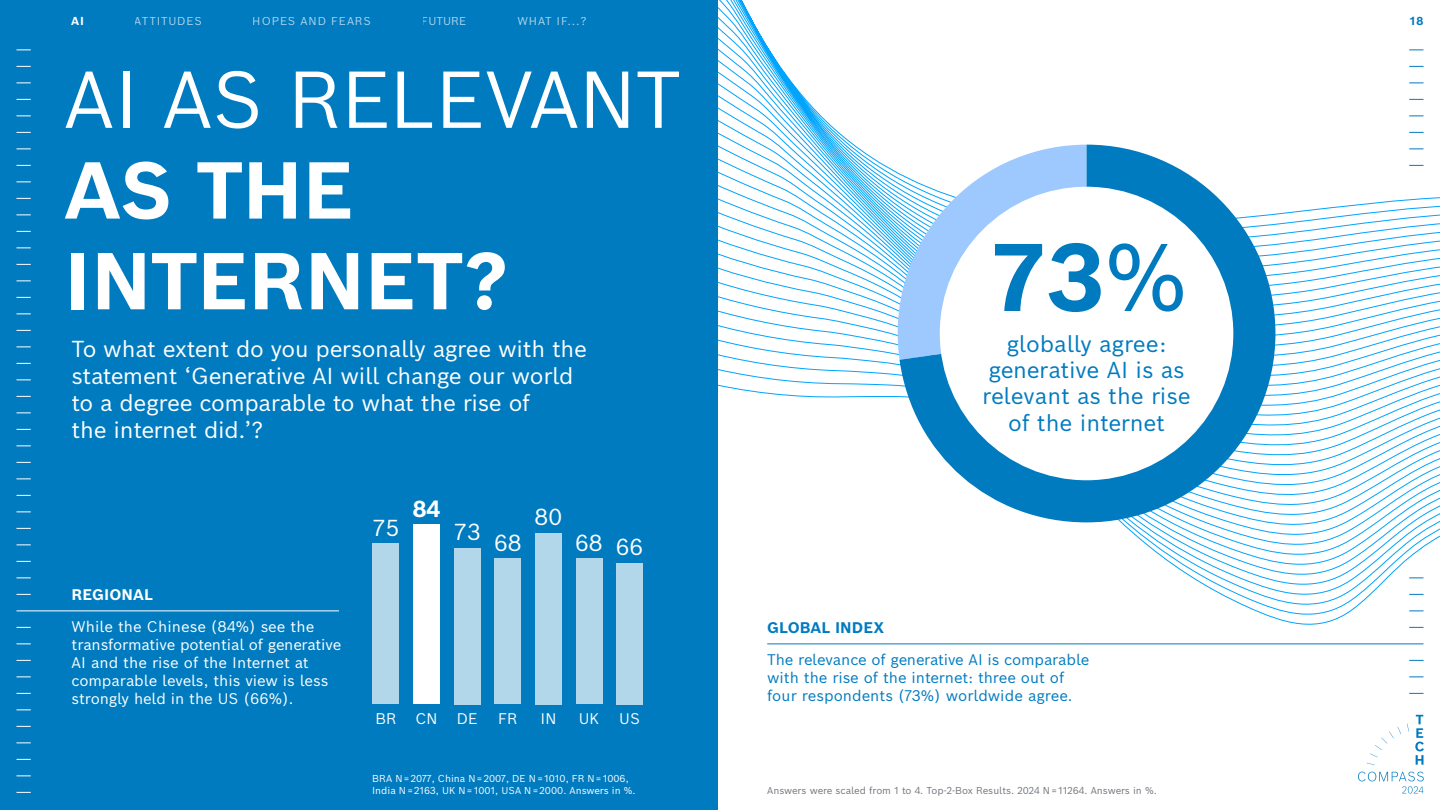
<style>
.page{position:relative;width:1440px;height:810px;background:#fff}
.page>*{position:absolute;margin:0;border:0;box-sizing:border-box;transform-origin:0 0}
.t1{font:700 93.75px "Bosch Sans";color:#007bc0}
.t2{font:700 78.75px/90.8px "Bosch Sans";letter-spacing:-.005em;color:#fff}
.t3{font:78.75px "Bosch Sans";letter-spacing:-.01em;color:#fff}
.t4{font:22.5px/27px "Bosch Sans";letter-spacing:-.01em;color:#fff}
.t5{font:22.5px/26.2px "Bosch Sans";color:#007bc0;text-align:center}
.t6{font:700 22.5px "Bosch Sans";color:#fff}
.t7{font:15px/18px "Bosch Sans";letter-spacing:-.005em;color:#fff}
.t8{font:15px/18px "Bosch Sans";letter-spacing:-.005em;color:#007bc0}
.t9{font:700 15px "Bosch Sans";letter-spacing:.005em;color:#007bc0}
.t10{font:700 15px "Bosch Sans";letter-spacing:.005em;color:#fff}
.t11{font:11.25px "Bosch Sans";letter-spacing:.07em;color:#fff}
.t12{font:700 11.25px "Bosch Sans";color:#fff}
.t13{font:700 11.25px "Bosch Sans";color:#007bc0}
.t14{font:9.75px/12px "Bosch Sans";color:#fff}
.t15{font:9.75px "Bosch Sans";letter-spacing:-.01em;color:#71767c}
.s1{font-weight:400}
</style>
<div class="page">
<svg style="left:718px;top:0;width:722px;height:772px"></svg>
<div style="left:0;top:0;width:718px;height:810px;background:#007bc0"></div>
<div style="left:535px;top:533px;width:27px;height:171px;background:#b2d7eb"></div>
<div style="left:616px;top:563px;width:27px;height:141px;background:#b2d7eb"></div>
<div style="left:576px;top:559px;width:26px;height:145px;background:#b2d7eb"></div>
<div style="left:494px;top:559px;width:27px;height:145px;background:#b2d7eb"></div>
<div style="left:454px;top:548px;width:26px;height:156px;background:#b2d7eb"></div>
<div style="left:413px;top:524px;width:27px;height:180px;background:#fff"></div>
<div style="left:373px;top:544px;width:26px;height:160px;background:#b2d7eb"></div>
<svg style="left:885px;top:145px;width:15px;height:215px"></svg>
<svg style="left:900px;top:145px;width:375px;height:377px"></svg>
<div style="left:940px;top:187px;width:293px;height:293px;background:#fff;border-radius:50%"></div>
<svg style="left:16px;top:50px;width:15px;height:1px"></svg>
<svg style="left:16px;top:66px;width:15px;height:1px"></svg>
<svg style="left:16px;top:82px;width:15px;height:1px"></svg>
<svg style="left:16px;top:99px;width:15px;height:1px"></svg>
<svg style="left:16px;top:116px;width:15px;height:1px"></svg>
<svg style="left:16px;top:132px;width:15px;height:1px"></svg>
<svg style="left:16px;top:148px;width:15px;height:1px"></svg>
<svg style="left:16px;top:165px;width:15px;height:1px"></svg>
<svg style="left:16px;top:182px;width:15px;height:1px"></svg>
<svg style="left:16px;top:198px;width:15px;height:1px"></svg>
<svg style="left:16px;top:214px;width:15px;height:1px"></svg>
<svg style="left:16px;top:231px;width:15px;height:1px"></svg>
<svg style="left:16px;top:248px;width:15px;height:1px"></svg>
<svg style="left:16px;top:264px;width:15px;height:1px"></svg>
<svg style="left:16px;top:280px;width:15px;height:1px"></svg>
<svg style="left:16px;top:297px;width:15px;height:1px"></svg>
<svg style="left:16px;top:314px;width:15px;height:1px"></svg>
<svg style="left:16px;top:330px;width:15px;height:1px"></svg>
<svg style="left:16px;top:346px;width:15px;height:1px"></svg>
<svg style="left:16px;top:363px;width:15px;height:1px"></svg>
<svg style="left:16px;top:380px;width:15px;height:1px"></svg>
<svg style="left:16px;top:396px;width:15px;height:1px"></svg>
<svg style="left:16px;top:412px;width:15px;height:1px"></svg>
<svg style="left:16px;top:429px;width:15px;height:1px"></svg>
<svg style="left:16px;top:446px;width:15px;height:1px"></svg>
<svg style="left:16px;top:462px;width:15px;height:1px"></svg>
<svg style="left:16px;top:478px;width:15px;height:1px"></svg>
<svg style="left:16px;top:495px;width:15px;height:1px"></svg>
<svg style="left:16px;top:512px;width:15px;height:1px"></svg>
<svg style="left:16px;top:528px;width:15px;height:1px"></svg>
<svg style="left:16px;top:544px;width:15px;height:1px"></svg>
<svg style="left:16px;top:561px;width:15px;height:1px"></svg>
<svg style="left:16px;top:578px;width:15px;height:1px"></svg>
<svg style="left:16px;top:594px;width:15px;height:1px"></svg>
<hr style="left:16px;top:610px;width:323px;height:1px;background:#fff">
<svg style="left:16px;top:627px;width:15px;height:1px"></svg>
<svg style="left:16px;top:644px;width:15px;height:1px"></svg>
<svg style="left:16px;top:660px;width:15px;height:1px"></svg>
<svg style="left:16px;top:676px;width:15px;height:1px"></svg>
<svg style="left:16px;top:693px;width:15px;height:1px"></svg>
<svg style="left:16px;top:710px;width:15px;height:1px"></svg>
<svg style="left:16px;top:726px;width:15px;height:1px"></svg>
<svg style="left:16px;top:742px;width:15px;height:1px"></svg>
<svg style="left:16px;top:759px;width:15px;height:1px"></svg>
<svg style="left:16px;top:776px;width:15px;height:1px"></svg>
<svg style="left:16px;top:792px;width:15px;height:1px"></svg>
<svg style="left:1409px;top:50px;width:15px;height:1px"></svg>
<svg style="left:1409px;top:66px;width:15px;height:1px"></svg>
<svg style="left:1409px;top:82px;width:15px;height:1px"></svg>
<svg style="left:1409px;top:99px;width:15px;height:1px"></svg>
<svg style="left:1409px;top:116px;width:15px;height:1px"></svg>
<svg style="left:1409px;top:132px;width:15px;height:1px"></svg>
<svg style="left:1409px;top:148px;width:15px;height:1px"></svg>
<svg style="left:1409px;top:165px;width:15px;height:1px"></svg>
<svg style="left:1409px;top:578px;width:15px;height:1px"></svg>
<svg style="left:1409px;top:594px;width:15px;height:1px"></svg>
<svg style="left:1409px;top:610px;width:15px;height:1px"></svg>
<svg style="left:1409px;top:627px;width:15px;height:1px"></svg>
<hr style="left:767px;top:644px;width:657px;height:1px;background:#007bc0">
<svg style="left:1409px;top:660px;width:15px;height:1px"></svg>
<svg style="left:1409px;top:676px;width:15px;height:1px"></svg>
<svg style="left:1409px;top:693px;width:15px;height:1px"></svg>
<svg style="left:1367px;top:724px;width:42px;height:41px"></svg>
<svg style="left:1415px;top:715px;width:9px;height:50px"></svg>
<svg style="left:1358px;top:772px;width:66px;height:22px"></svg>
<p class="t12" style="left:71px;top:12px;width:14px">AI</p>
<p class="t11" style="left:135px;top:12px;width:68px">ATTITUDES</p>
<p class="t11" style="left:253px;top:12px;width:120px">HOPES AND FEARS</p>
<p class="t11" style="left:422px;top:12px;width:46px">FUTURE</p>
<p class="t11" style="left:517px;top:12px;width:71px">WHAT IF...?</p>
<p class="t13" style="left:1409px;top:12px;width:16px">18</p>
<h2 class="t3" style="left:64px;top:33px;width:619px">AI AS RELEVANT</h2>
<h2 class="t2" style="left:64px;top:138px;width:446px">AS THE<br>INTERNET?</h2>
<h3 class="t4" style="left:72px;top:334px;width:517px">To what extent do you personally agree with the statement ‘Generative AI will change our world to a degree comparable to what the rise of<br>the internet did.’?</h3>
<p class="t10" style="left:72px;top:582px;width:83px">REGIONAL</p>
<p class="t7" style="left:72px;top:616px;width:271px">While the Chinese (84%) see the transformative potential of generative AI and the rise of the Internet at comparable levels, this view is less strongly held in the US (66%).</p>
<h3 class="t6" style="left:413px;top:489px;width:29px">84</h3>
<h3 class="t4" style="left:372px;top:512px;width:29px">75</h3>
<h3 class="t4" style="left:453px;top:517px;width:29px">73</h3>
<h3 class="t4" style="left:494px;top:527px;width:29px">68</h3>
<h3 class="t4" style="left:535px;top:501px;width:29px">80</h3>
<h3 class="t4" style="left:575px;top:529px;width:70px">68 66</h3>
<p class="t7" style="left:376px;top:708px;width:22px">BR</p>
<p class="t7" style="left:416px;top:708px;width:23px">CN</p>
<p class="t7" style="left:457px;top:708px;width:22px">DE</p>
<p class="t7" style="left:498px;top:708px;width:21px">FR</p>
<p class="t7" style="left:540px;top:708px;width:17px">IN</p>
<p class="t7" style="left:579px;top:708px;width:22px">UK</p>
<p class="t7" style="left:619px;top:708px;width:22px">US</p>
<p class="t9" style="left:767px;top:615px;width:119px">GLOBAL INDEX</p>
<h1 class="t1" style="left:990px;top:198px;width:200px">73<span class="s1">%</span></h1>
<h3 class="t5" style="left:982px;top:328px;width:210px">globally agree: generative AI is as relevant as the rise of the internet</h3>
<p class="t8" style="left:767px;top:649px;width:324px">The relevance of generative AI is comparable with the rise of the internet: three out of four respondents (73%) worldwide agree.</p>
<p class="t14" style="left:372px;top:771px;width:265px">BRA N = 2077, China N = 2007, DE N = 1010, FR N = 1006,<br>India N = 2163, UK N = 1001, USA N = 2000. Answers in %.</p>
<p class="t15" style="left:767px;top:782px;width:391px">Answers were scaled from 1 to 4. Top-2-Box Results. 2024 N = 11264. Answers in %.</p>
</div>
